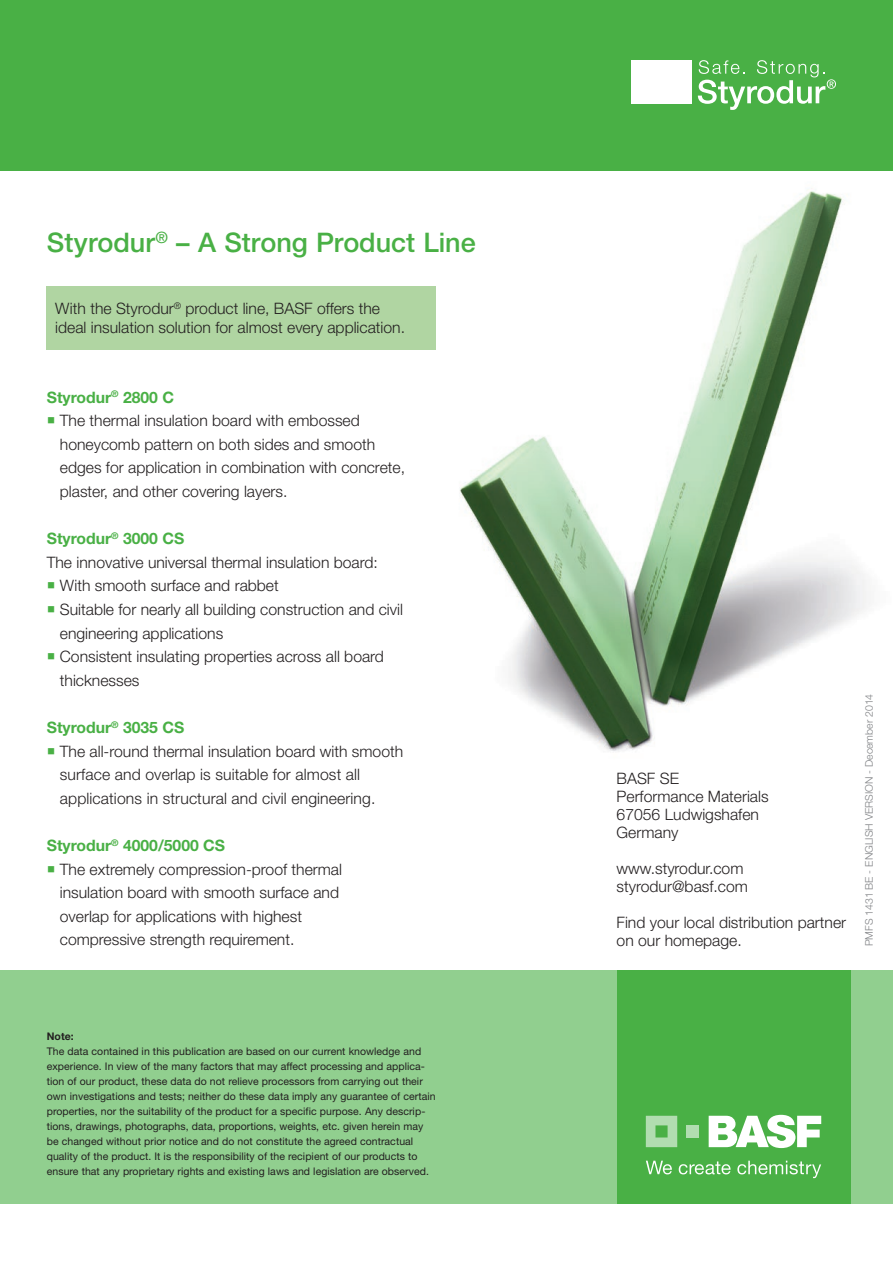
<style>
.page{position:relative;width:893px;height:1263px;background:#fff}
.page>*{position:absolute;margin:0;border:0;box-sizing:border-box;transform-origin:0 0}
.t1{font:500 27px "Helvetica Neue LT Pro";color:#49b045}
.t2{font:300 15.75px/23.5px "Helvetica Neue LT Pro";color:#231f20}
.t3{font:700 15.75px "Helvetica Neue LT Std";color:#49b045}
.t4{font:10.5px/15px "Helvetica Neue LT Std";letter-spacing:.005em;color:#231f20}
.t5{font:300 10.5px "Helvetica Neue LT Std";color:#808285}
.t6{font:700 10.5px "Helvetica Neue LT Std";color:#231f20}
.s1{color:#49b045}
</style>
<div class="page">
<img style="left:362px;top:170px;width:531px;height:582px">
<div style="left:0;top:0;width:893px;height:170px;background:#49b045"></div>
<div style="left:631px;top:60px;width:61px;height:44px;background:#fff"></div>
<svg style="left:698px;top:60px;width:138px;height:50px"></svg>
<div style="left:47px;top:286px;width:389px;height:63px;background:#b0d5a2"></div>
<div style="left:0;top:969px;width:893px;height:234px;background:#91cf8f"></div>
<div style="left:617px;top:969px;width:233px;height:234px;background:#49b045"></div>
<svg style="left:646px;top:1116px;width:31px;height:31px"></svg>
<div style="left:687px;top:1125px;width:12px;height:12px;background:#b1ddb0"></div>
<svg style="left:709px;top:1115px;width:112px;height:33px"></svg>
<svg style="left:646px;top:1161px;width:26px;height:13px"></svg>
<svg style="left:679px;top:1161px;width:52px;height:13px"></svg>
<svg style="left:737px;top:1161px;width:84px;height:17px"></svg>
<h1 class="t1" style="left:47px;top:226px;width:430px">Styrodur<sup>®</sup> – A Strong Product Line</h1>
<p class="t2" style="left:55px;top:298px;width:351px;line-height:19.2px">With the Styrodur<sup>®</sup> product line, BASF offers the ideal insulation solution for almost every application.</p>
<p class="t3" style="left:47px;top:387px;width:129px">Styrodur<sup>®</sup> 2800 C</p>
<p class="t2" style="left:60px;top:408px;width:347px;text-indent:-13px"><span class="s1">○</span> The thermal insulation board with embossed honeycomb pattern on both sides and smooth edges for application in combination with concrete, plaster, and other covering layers.</p>
<p class="t3" style="left:47px;top:529px;width:139px">Styrodur<sup>®</sup> 3000 CS</p>
<p class="t2" style="left:47px;top:550px;width:333px">The innovative universal thermal insulation board:</p>
<p class="t2" style="left:47px;top:574px;width:233px"><span class="s1">○</span> With smooth surface and rabbet</p>
<p class="t2" style="left:60px;top:597px;width:345px;text-indent:-13px"><span class="s1">○</span> Suitable for nearly all building construction and civil engineering applications</p>
<p class="t2" style="left:60px;top:644px;width:326px;text-indent:-13px"><span class="s1">○</span> Consistent insulating properties across all board thicknesses</p>
<p class="t3" style="left:47px;top:717px;width:139px">Styrodur<sup>®</sup> 3035 CS</p>
<p class="t2" style="left:60px;top:739px;width:345px;text-indent:-13px"><span class="s1">○</span> The all-round thermal insulation board with smooth surface and overlap is suitable for almost all applications in structural and civil engineering.</p>
<p class="t3" style="left:47px;top:835px;width:180px">Styrodur<sup>®</sup> 4000/5000 CS</p>
<p class="t2" style="left:60px;top:857px;width:284px;text-indent:-13px"><span class="s1">○</span> The extremely compression-proof thermal insulation board with smooth surface and overlap for applications with highest compressive strength requirement.</p>
<p class="t6" style="left:47px;top:1029px;width:29px">Note:</p>
<p class="t4" style="left:47px;top:1043px;width:390px">The data contained in this publication are based on our current knowledge and experience. In view of the many factors that may affect processing and applica&shy;tion of our product, these data do not relieve processors from carrying out their own investigations and tests; neither do these data imply any guarantee of certain properties, nor the suitability of the product for a specific purpose. Any descrip&shy;tions, drawings, photographs, data, proportions, weights, etc. given herein may be changed without prior notice and do not constitute the agreed contractual quality of the product. It is the responsibility of the recipient of our products to ensure that any proprietary rights and existing laws and legislation are observed.</p>
<p class="t2" style="left:617px;top:769px;width:154px;line-height:18px">BASF SE<br>Performance Materials<br>67056 Ludwigshafen<br>Germany</p>
<p class="t2" style="left:617px;top:859px;width:133px;line-height:18px">www.styrodur.com styrodur@basf.com</p>
<p class="t2" style="left:617px;top:913px;width:231px;line-height:18px">Find your local distribution partner on our homepage.</p>
<p class="t5" style="left:863px;top:946px;width:254px;rotate:-90deg">PMFS 1431 BE - ENGLISH VERSION - December 2014</p>
</div>
